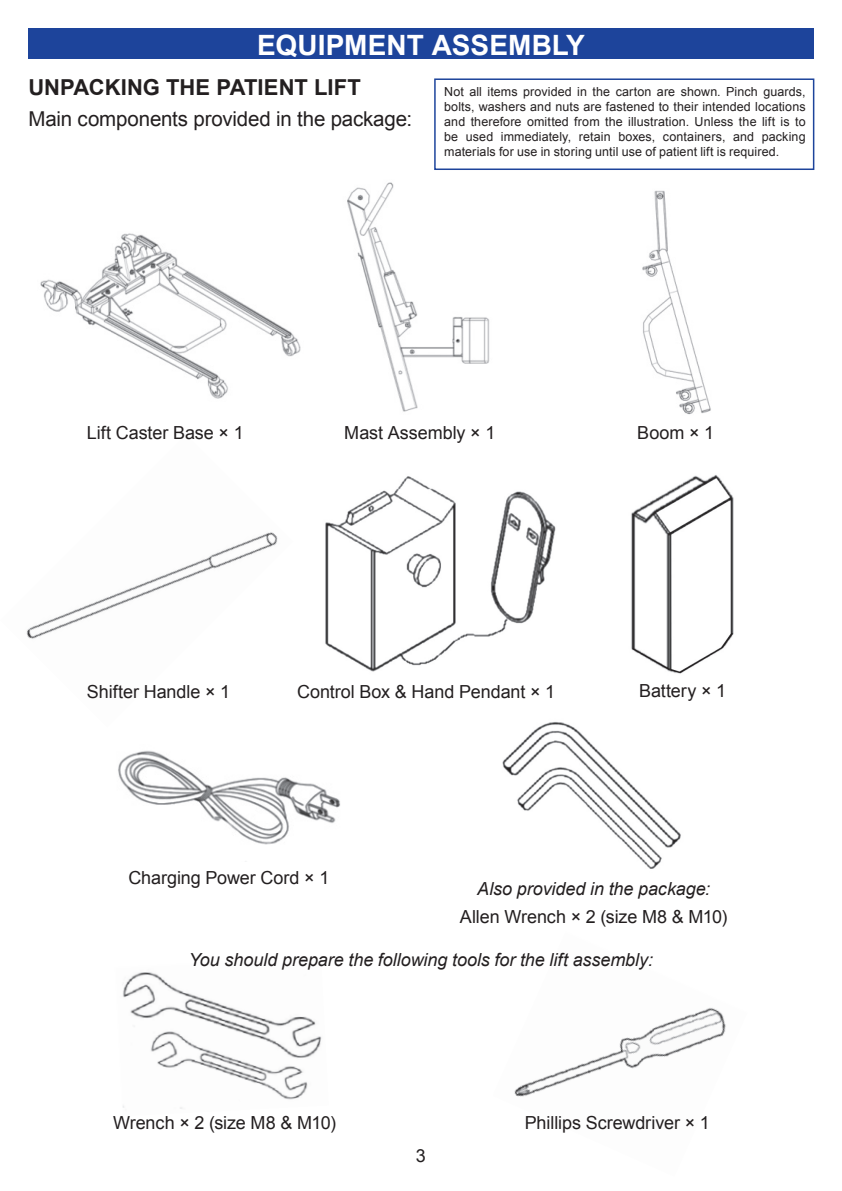
<style>
.page{position:relative;width:842px;height:1191px;background:#fff}
.page>*{position:absolute;margin:0;border:0;box-sizing:border-box;transform-origin:0 0}
.Section_Header{font:700 28px "Arial";letter-spacing:.005em;color:#fff}
.Head{font:700 22px "Arial";color:#231f20}
.body{font:20.4px "Arial";letter-spacing:-.005em;color:#231f20}
.t1{font:18px "Arial";letter-spacing:-.005em;color:#231f20}
.t2{font:italic 18px "Arial";letter-spacing:-.005em;color:#231f20}
.body-2{font:12.4px/15px "Arial";letter-spacing:.01em;color:#231f20;text-align:justify}
</style>
<div class="page">
<img style="left:118px;top:751px;width:222px;height:94px">
<img style="left:514px;top:1008px;width:212px;height:89px">
<img style="left:123px;top:972px;width:199px;height:137px">
<img style="left:502px;top:722px;width:179px;height:147px">
<img style="left:631px;top:475px;width:103px;height:199px">
<img style="left:325px;top:476px;width:231px;height:196px">
<img style="left:26px;top:532px;width:252px;height:107px">
<div style="left:28px;top:28px;width:786px;height:31px;background:#1d449b"></div>
<div style="left:434px;top:78px;width:380px;height:92px;border:2px solid #1d449b"></div>
<img style="left:40px;top:233px;width:261px;height:166px">
<img style="left:347px;top:182px;width:143px;height:230px">
<img style="left:642px;top:190px;width:69px;height:225px">
<p class="Section_Header" style="left:257px;top:26px;width:329px">EQUIPMENT ASSEMBLY</p>
<p class="Head" style="left:28px;top:73px;width:334px">UNPACKING THE PATIENT LIFT</p>
<p class="body" style="left:28px;top:105px;width:385px">Main components provided in the package:</p>
<p class="body-2" style="left:444px;top:85px;width:363px">Not all items provided in the carton are shown. Pinch guards, bolts, washers and nuts are fastened to their intended locations and therefore omitted from the illustration. Unless the lift is to be used immediately, retain boxes, containers, and packing materials for use in storing until use of patient lift is required.</p>
<p class="t1" style="left:87px;top:421px;width:158px">Lift Caster Base × 1</p>
<p class="t1" style="left:344px;top:421px;width:153px">Mast Assembly × 1</p>
<p class="t1" style="left:637px;top:421px;width:78px">Boom × 1</p>
<p class="t1" style="left:87px;top:679px;width:145px">Shifter Handle × 1</p>
<p class="t1" style="left:297px;top:679px;width:260px">Control Box &amp; Hand Pendant × 1</p>
<p class="t1" style="left:639px;top:679px;width:89px">Battery × 1</p>
<p class="t1" style="left:128px;top:866px;width:203px">Charging Power Cord × 1</p>
<p class="t2" style="left:477px;top:877px;width:234px">Also provided in the package:</p>
<p class="t1" style="left:460px;top:904px;width:269px">Allen Wrench × 2 (size M8 &amp; M10)</p>
<p class="t2" style="left:189px;top:948px;width:465px">You should prepare the following tools for the lift assembly:</p>
<p class="t1" style="left:113px;top:1110px;width:225px">Wrench × 2 (size M8 &amp; M10)</p>
<p class="t1" style="left:525px;top:1110px;width:187px">Phillips Screwdriver × 1</p>
<h3 class="t1" style="left:416px;top:1144px;width:12px">3</h3>
</div>
